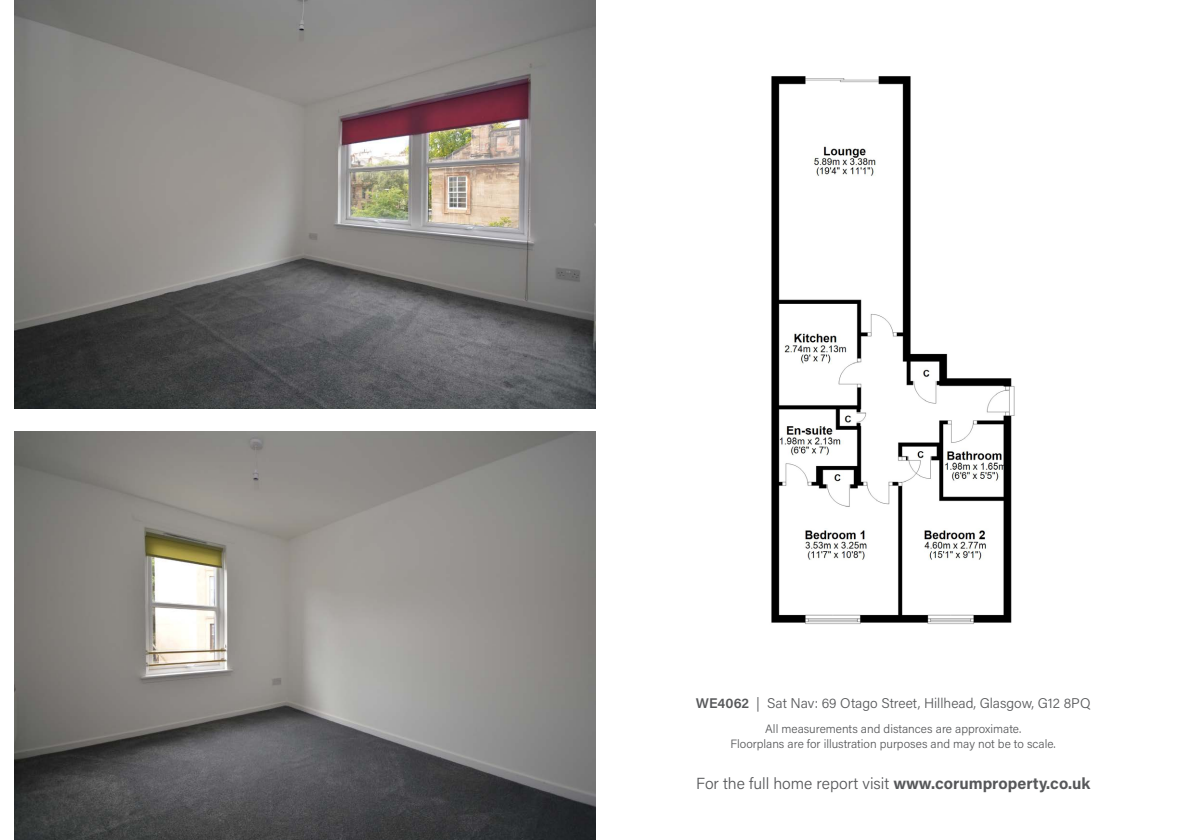
<style>
.page{position:relative;width:1191px;height:840px;background:#fff}
.page>*{position:absolute;margin:0;border:0;box-sizing:border-box;transform-origin:0 0}
.t1{font:300 16px "Acumin Pro";color:#57585a}
.t2{font:300 14px "Acumin Pro";color:#57585a}
.t3{font:300 12px "Acumin Pro";color:#57585a}
.s1{font-weight:600}
.s2{font-weight:700}
</style>
<div class="page">
<img style="left:771px;top:76px;width:244px;height:548px">
<img style="left:14px;top:431px;width:581px;height:408px">
<img style="left:14px;top:0;width:581px;height:408px">
<p class="t2" style="left:696px;top:693px;width:396px"><span class="s1">WE4062</span> | Sat Nav: 69 Otago Street, Hillhead, Glasgow, G12 8PQ</p>
<p class="t3" style="left:765px;top:720px;width:257px">All measurements and distances are approximate.</p>
<p class="t3" style="left:730px;top:734px;width:327px">Floorplans are for illustration purposes and may not be to scale.</p>
<p class="t1" style="left:696px;top:771px;width:396px">For the full home report visit <span class="s2">www.corumproperty.co.uk</span></p>
</div>
